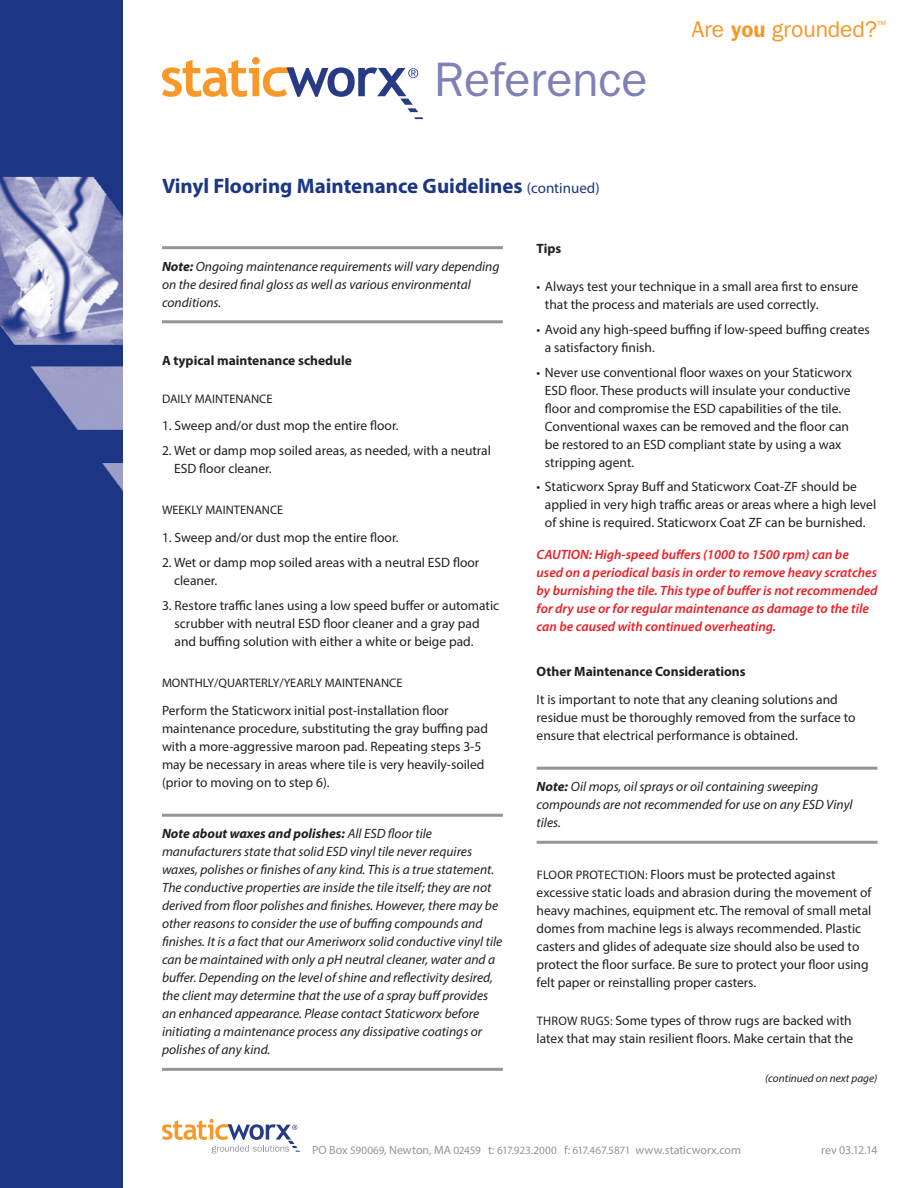
<style>
.page{position:relative;width:918px;height:1188px;background:#fff}
.page>*{position:absolute;margin:0;border:0;box-sizing:border-box;transform-origin:0 0}
.t1{font:48.6px "Franklin Gothic";letter-spacing:-.005em;color:#7f81b6}
.t2{font:22.95px "Franklin Gothic";letter-spacing:-.005em;color:#f79727}
.t3{font:700 21px "Myriad Pro";color:#1c3685}
.subhead{font:13.5px/18px "Myriad Pro";color:#231f20}
.subhead-2{font:italic 13.5px/18px "Myriad Pro";color:#231f20}
.subhead-3{font:italic 600 13.5px/18px "Myriad Pro";color:#ee1d23}
.subhead-4{font:700 13.5px "Myriad Pro";color:#231f20}
.subhead-5{font:12.3px "Myriad Pro";color:#231f20}
.t4{font:12px "Myriad Pro";color:#939598}
.subhead-6{font:italic 11.25px "Myriad Pro";color:#231f20}
.s1{font-weight:400;font-size:15px}
.s2{font-weight:600;font-size:22.35px}
.s3{font-weight:700}
.s4{font-size:12.3px}
.s5{font-size:11.25px}
</style>
<div class="page">
<div style="left:0;top:0;width:123px;height:1188px;background:#1c3685"></div>
<img style="left:0;top:176px;width:123px;height:315px">
<svg style="left:162px;top:57px;width:261px;height:62px"></svg>
<svg style="left:162px;top:1119px;width:138px;height:35px"></svg>
<hr style="left:162px;top:246px;width:341px;height:3px;background:#939598">
<hr style="left:162px;top:320px;width:341px;height:3px;background:#939598">
<hr style="left:162px;top:814px;width:341px;height:3px;background:#939598">
<hr style="left:162px;top:1068px;width:341px;height:3px;background:#939598">
<hr style="left:537px;top:767px;width:341px;height:3px;background:#939598">
<hr style="left:537px;top:841px;width:341px;height:3px;background:#939598">
<p class="t1" style="left:434px;top:52px;width:215px">Reference</p>
<p class="t3" style="left:162px;top:172px;width:439px">Vinyl Flooring Maintenance Guidelines <span class="s1">(continued)</span></p>
<p class="t2" style="left:692px;top:16px;width:196px">Are <span class="s2">you</span> grounded?<sup>™</sup></p>
<p class="subhead-2" style="left:162px;top:257px;width:339px"><span class="s3">Note:</span> Ongoing maintenance requirements will vary depending on the desired final gloss as well as various environmental conditions.</p>
<p class="subhead-4" style="left:162px;top:352px;width:191px">A typical maintenance schedule</p>
<p class="subhead-5" style="left:162px;top:391px;width:112px">DAILY MAINTENANCE</p>
<p class="subhead" style="left:162px;top:417px;width:238px">1. Sweep and/or dust mop the entire floor.</p>
<p class="subhead" style="left:174px;top:441px;width:318px;text-indent:-12px">2. Wet or damp mop soiled areas, as needed, with a neutral<br>ESD floor cleaner.</p>
<p class="subhead-5" style="left:162px;top:503px;width:123px">WEEKLY MAINTENANCE</p>
<p class="subhead" style="left:162px;top:528px;width:238px">1. Sweep and/or dust mop the entire floor.</p>
<p class="subhead" style="left:174px;top:553px;width:307px;text-indent:-12px">2. Wet or damp mop soiled areas with a neutral ESD floor cleaner.</p>
<p class="subhead" style="left:175px;top:596px;width:326px;text-indent:-13px">3. Restore traffic lanes using a low speed buffer or automatic scrubber with neutral ESD floor cleaner and a gray pad and buffing solution with either a white or beige pad.</p>
<p class="subhead-5" style="left:162px;top:675px;width:242px">MONTHLY/QUARTERLY/YEARLY MAINTENANCE</p>
<p class="subhead" style="left:162px;top:701px;width:328px">Perform the Staticworx initial post-installation floor maintenance procedure, substituting the gray buffing pad with a more-aggressive maroon pad. Repeating steps 3-5 may be necessary in areas where tile is very heavily-soiled (prior to moving on to step 6).</p>
<p class="subhead-2" style="left:162px;top:825px;width:342px"><span class="s3">Note about waxes and polishes:</span> All ESD floor tile manufacturers state that solid ESD vinyl tile never requires waxes, polishes or finishes of any kind. This is a true statement.<br>The conductive properties are inside the tile itself; they are not derived from floor polishes and finishes. However, there may be other reasons to consider the use of buffing compounds and finishes. It is a fact that our Ameriworx solid conductive vinyl tile can be maintained with only a pH neutral cleaner, water and a buffer. Depending on the level of shine and reflectivity desired, the client may determine that the use of a spray buff provides an enhanced appearance. Please contact Staticworx before initiating a maintenance process any dissipative coatings or polishes of any kind.</p>
<p class="subhead-4" style="left:537px;top:239px;width:26px">Tips</p>
<p class="subhead" style="left:545px;top:277px;width:315px;text-indent:-8px">• Always test your technique in a small area first to ensure that the process and materials are used correctly.</p>
<p class="subhead" style="left:545px;top:320px;width:326px;text-indent:-8px">• Avoid any high-speed buffing if low-speed buffing creates a satisfactory finish.</p>
<p class="subhead" style="left:545px;top:363px;width:309px;text-indent:-8px">• Never use conventional floor waxes on your Staticworx ESD floor. These products will insulate your conductive floor and compromise the ESD capabilities of the tile.<br>Conventional waxes can be removed and the floor can be restored to an ESD compliant state by using a wax stripping agent.</p>
<p class="subhead" style="left:545px;top:478px;width:333px;text-indent:-8px">• Staticworx Spray Buff and Staticworx Coat-ZF should be applied in very high traffic areas or areas where a high level of shine is required. Staticworx Coat ZF can be burnished.</p>
<p class="subhead-3" style="left:537px;top:545px;width:342px">CAUTION: High-speed buffers (1000 to 1500 rpm) can be used on a periodical basis in order to remove heavy scratches by burnishing the tile. This type of buffer is not recommended for dry use or for regular maintenance as damage to the tile can be caused with continued overheating.</p>
<p class="subhead-4" style="left:537px;top:662px;width:211px">Other Maintenance Considerations</p>
<p class="subhead" style="left:537px;top:690px;width:320px">It is important to note that any cleaning solutions and residue must be thoroughly removed from the surface to ensure that electrical performance is obtained.</p>
<p class="subhead-2" style="left:537px;top:778px;width:318px"><span class="s3">Note:</span> Oil mops, oil sprays or oil containing sweeping compounds are not recommended for use on any ESD Vinyl tiles.</p>
<p class="subhead" style="left:537px;top:865px;width:336px"><span class="s4">FLOOR PROTECTION:</span> Floors must be protected against excessive static loads and abrasion during the movement of heavy machines, equipment etc. The removal of small metal domes from machine legs is always recommended. Plastic casters and glides of adequate size should also be used to protect the floor surface. Be sure to protect your floor using felt paper or reinstalling proper casters.</p>
<p class="subhead" style="left:537px;top:1012px;width:318px"><span class="s4">THROW RUGS:</span> Some types of throw rugs are backed with latex that may stain resilient floors. Make certain that the</p>
<p class="subhead-6" style="left:765px;top:1071px;width:114px">(continued on next page)</p>
<p class="t4" style="left:312px;top:1143px;width:430px">PO Box <span class="s5">590069</span>, Newton, MA <span class="s5">02459</span> t: <span class="s5">617.923.2000</span> f: <span class="s5">617.467.5871</span> www.staticworx.com</p>
<p class="t4" style="left:821px;top:1143px;width:58px">rev 03.12.14</p>
</div>
